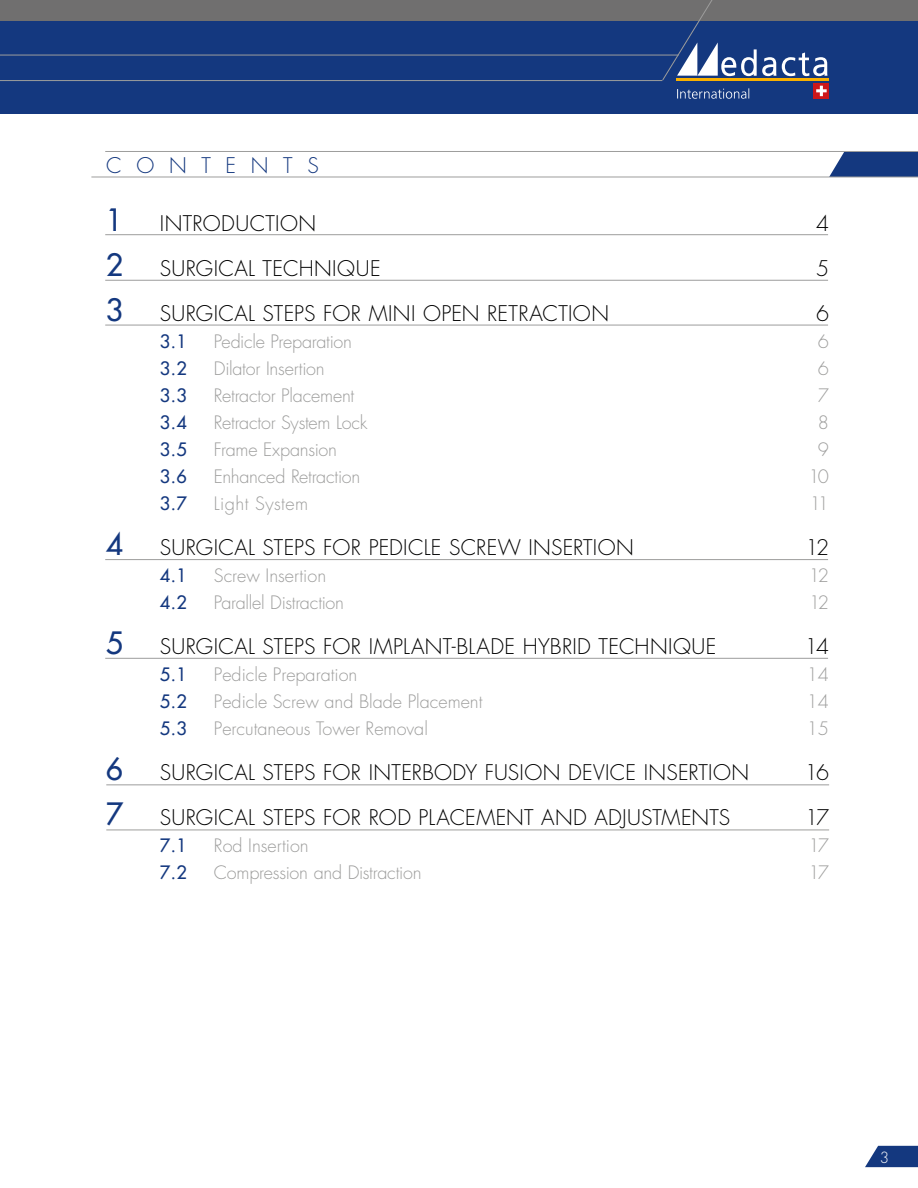
<style>
.page{position:relative;width:918px;height:1188px;background:#fff}
.page>*{position:absolute;margin:0;border:0;box-sizing:border-box;transform-origin:0 0}
.t1{font:500 30px "Futura Std";color:#14387f}
.t2{font:300 21px "Futura Std";letter-spacing:.015em;color:#000}
.t3{font:300 21px "Futura Std";letter-spacing:.7em;color:#14387f}
.t4{font:300 18px "Futura Std";letter-spacing:-.01em;color:#9d9d9c}
.t5{font:500 18px "Futura Std";color:#14387f}
.t6{font:300 18px "Futura Std";letter-spacing:.025em;color:#9d9d9c}
.t7{font:300 15px "Futura Std";color:#fff}
.s1{font-weight:500;font-size:30px;color:#14387f}
</style>
<div class="page">
<svg style="left:865px;top:1146px;width:53px;height:21px"></svg>
<div style="left:0;top:20px;width:918px;height:93px;background:#14387f"></div>
<div style="left:0;top:0;width:918px;height:20px;background:#706f6f"></div>
<hr style="left:676px;top:79px;width:153px;height:2px;background:#f9b000">
<svg style="left:782px;top:52px;width:45px;height:24px"></svg>
<div style="left:814px;top:83px;width:15px;height:15px;background:#cd171a"></div>
<svg style="left:816px;top:86px;width:11px;height:10px"></svg>
<svg style="left:677px;top:88px;width:72px;height:11px"></svg>
<hr style="left:0;top:55px;width:679px;height:1px;background:#9d9d9c">
<hr style="left:0;top:80px;width:662px;height:1px;background:#9d9d9c">
<svg style="left:662px;top:0;width:114px;height:81px"></svg>
<hr style="left:105px;top:234px;width:723px;height:1px;background:#9d9d9c">
<hr style="left:105px;top:559px;width:723px;height:1px;background:#9d9d9c">
<hr style="left:105px;top:280px;width:723px;height:1px;background:#9d9d9c">
<hr style="left:105px;top:658px;width:723px;height:1px;background:#9d9d9c">
<hr style="left:105px;top:325px;width:723px;height:1px;background:#9d9d9c">
<hr style="left:106px;top:784px;width:723px;height:1px;background:#9d9d9c">
<hr style="left:106px;top:830px;width:723px;height:1px;background:#9d9d9c">
<svg style="left:829px;top:152px;width:89px;height:25px"></svg>
<hr style="left:105px;top:151px;width:813px;height:1px;background:#9d9d9c">
<hr style="left:91px;top:177px;width:827px;height:1px;background:#9d9d9c">
<p class="t3" style="left:106px;top:153px;width:214px">CONTENTS</p>
<p class="t2" style="left:106px;top:211px;width:212px"><span class="s1">1</span> INTRODUCTION</p>
<p class="t2" style="left:816px;top:211px;width:15px">4</p>
<p class="t2" style="left:106px;top:256px;width:276px"><span class="s1">2</span> SURGICAL TECHNIQUE</p>
<p class="t2" style="left:816px;top:256px;width:15px">5</p>
<h1 class="t1" style="left:106px;top:291px;width:19px">3</h1>
<p class="t2" style="left:160px;top:301px;width:451px">SURGICAL STEPS FOR MINI OPEN RETRACTION</p>
<p class="t2" style="left:816px;top:301px;width:15px">6</p>
<p class="t5" style="left:160px;top:330px;width:28px">3.1</p>
<p class="t4" style="left:214px;top:331px;width:140px">Pedicle Preparation</p>
<p class="t4" style="left:818px;top:331px;width:13px">6</p>
<p class="t5" style="left:160px;top:357px;width:28px">3.2</p>
<p class="t4" style="left:214px;top:358px;width:112px">Dilator Insertion</p>
<p class="t4" style="left:818px;top:358px;width:13px">6</p>
<p class="t5" style="left:160px;top:384px;width:28px">3.3</p>
<p class="t4" style="left:214px;top:385px;width:142px">Retractor Placement</p>
<p class="t4" style="left:818px;top:385px;width:13px">7</p>
<p class="t5" style="left:160px;top:411px;width:28px">3.4</p>
<p class="t4" style="left:214px;top:412px;width:155px">Retractor System Lock</p>
<p class="t4" style="left:818px;top:412px;width:13px">8</p>
<p class="t5" style="left:160px;top:438px;width:28px">3.5</p>
<p class="t4" style="left:214px;top:439px;width:125px">Frame Expansion</p>
<p class="t4" style="left:818px;top:439px;width:13px">9</p>
<p class="t5" style="left:160px;top:465px;width:28px">3.6</p>
<p class="t4" style="left:214px;top:466px;width:148px">Enhanced Retraction</p>
<p class="t4" style="left:808px;top:466px;width:22px">10</p>
<p class="t5" style="left:160px;top:492px;width:28px">3.7</p>
<p class="t6" style="left:214px;top:493px;width:96px">Light System</p>
<p class="t4" style="left:810px;top:493px;width:21px">11</p>
<p class="t2" style="left:106px;top:535px;width:529px"><span class="s1">4</span> SURGICAL STEPS FOR PEDICLE SCREW INSERTION</p>
<p class="t2" style="left:805px;top:535px;width:25px">12</p>
<p class="t5" style="left:160px;top:564px;width:28px">4.1</p>
<p class="t4" style="left:214px;top:565px;width:114px">Screw Insertion</p>
<p class="t4" style="left:809px;top:565px;width:22px">12</p>
<p class="t5" style="left:160px;top:591px;width:28px">4.2</p>
<p class="t4" style="left:214px;top:592px;width:132px">Parallel Distraction</p>
<p class="t4" style="left:809px;top:592px;width:21px">12</p>
<p class="t2" style="left:106px;top:634px;width:612px"><span class="s1">5</span> SURGICAL STEPS FOR IMPLANT-BLADE HYBRID TECHNIQUE</p>
<p class="t2" style="left:805px;top:634px;width:26px">14</p>
<p class="t5" style="left:160px;top:663px;width:28px">5.1</p>
<p class="t4" style="left:214px;top:664px;width:145px">Pedicle Preparation</p>
<p class="t4" style="left:807px;top:664px;width:24px">14</p>
<p class="t5" style="left:160px;top:690px;width:28px">5.2</p>
<p class="t4" style="left:214px;top:691px;width:270px">Pedicle Screw and Blade Placement</p>
<p class="t4" style="left:807px;top:691px;width:24px">14</p>
<p class="t5" style="left:160px;top:717px;width:28px">5.3</p>
<p class="t4" style="left:214px;top:718px;width:216px">Percutaneous Tower Removal</p>
<p class="t4" style="left:807px;top:718px;width:24px">15</p>
<p class="t2" style="left:106px;top:760px;width:645px"><span class="s1">6</span> SURGICAL STEPS FOR INTERBODY FUSION DEVICE INSERTION</p>
<p class="t2" style="left:805px;top:760px;width:26px">16</p>
<p class="t2" style="left:106px;top:805px;width:626px"><span class="s1">7</span> SURGICAL STEPS FOR ROD PLACEMENT AND ADJUSTMENTS</p>
<p class="t2" style="left:805px;top:805px;width:26px">17</p>
<p class="t5" style="left:160px;top:834px;width:28px">7.1</p>
<p class="t4" style="left:214px;top:835px;width:96px">Rod Insertion</p>
<p class="t4" style="left:808px;top:835px;width:22px">17</p>
<p class="t5" style="left:160px;top:861px;width:28px">7.2</p>
<p class="t4" style="left:214px;top:862px;width:209px">Compression and Distraction</p>
<p class="t4" style="left:808px;top:862px;width:22px">17</p>
<p class="t7" style="left:880px;top:1148px;width:11px">3</p>
</div>
